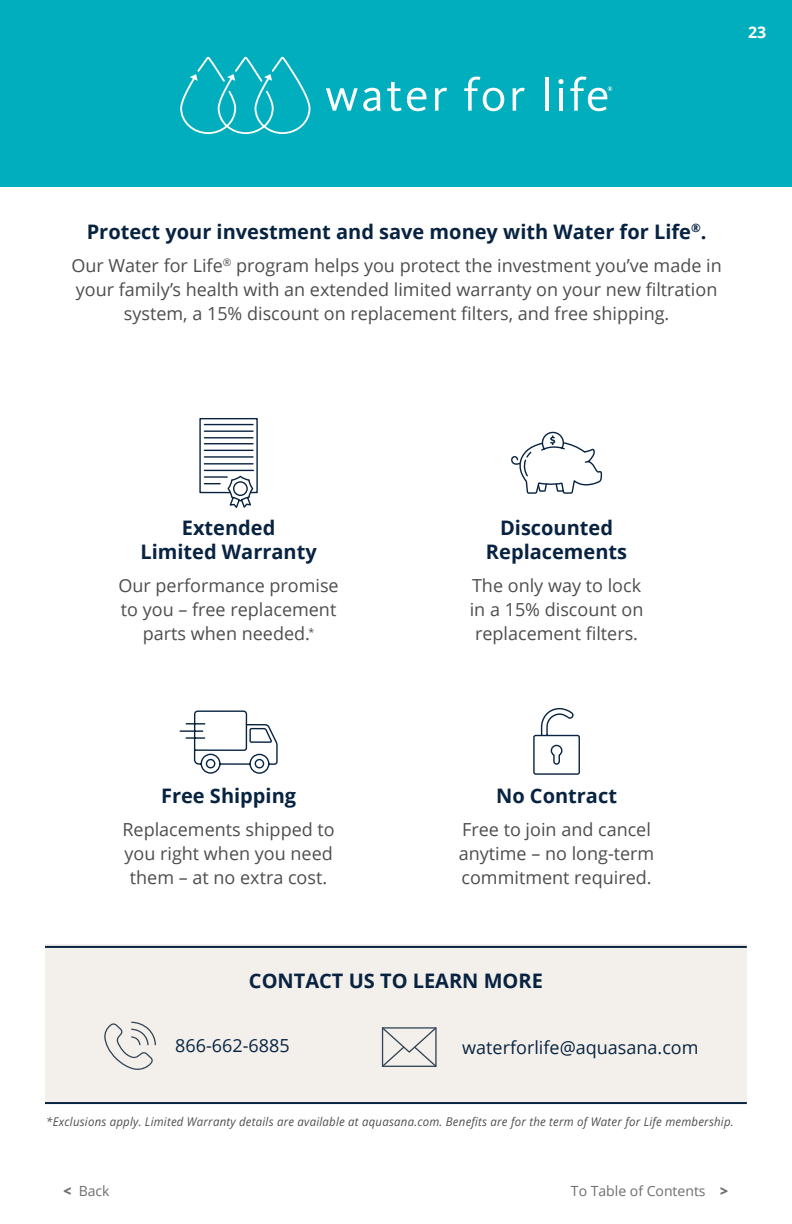
<style>
.page{position:relative;width:792px;height:1224px;background:#fff}
.page>*{position:absolute;margin:0;border:0;box-sizing:border-box;transform-origin:0 0}
.t1{font:700 20px/24px "Open Sans";color:#082341;text-align:center}
.t2{font:18px/24px "Open Sans";color:#4d4d4f;text-align:center}
.t3{font:18px "Open Sans";color:#082341}
.t4{font:700 16px "Open Sans";color:#fff}
.t5{font:14px "Open Sans";color:#6d6e71}
.t6{font:italic 12px "Open Sans";letter-spacing:.02em;color:#4d4d4f;scale:.95 1}
.s1{font-weight:800}
</style>
<div class="page">
<div style="left:45px;top:945px;width:702px;height:159px;background:#f3f0eb"></div>
<div style="left:1px;top:0;width:791px;height:186px;background:#00aebd"></div>
<hr style="left:45px;top:946px;width:702px;height:2px;background:#082341">
<hr style="left:45px;top:1102px;width:702px;height:2px;background:#082341">
<svg style="left:511px;top:431px;width:92px;height:63px"></svg>
<svg style="left:199px;top:418px;width:59px;height:90px"></svg>
<svg style="left:533px;top:708px;width:47px;height:67px"></svg>
<svg style="left:179px;top:710px;width:99px;height:64px"></svg>
<svg style="left:382px;top:1027px;width:55px;height:40px"></svg>
<svg style="left:104px;top:1022px;width:52px;height:48px"></svg>
<svg style="left:180px;top:57px;width:130px;height:77px"></svg>
<svg style="left:326px;top:88px;width:55px;height:23px"></svg>
<svg style="left:387px;top:82px;width:39px;height:29px"></svg>
<svg style="left:435px;top:88px;width:12px;height:23px"></svg>
<svg style="left:464px;top:77px;width:40px;height:34px"></svg>
<svg style="left:513px;top:88px;width:12px;height:23px"></svg>
<hr style="left:545px;top:77px;width:4px;height:34px;background:#fff">
<hr style="left:559px;top:88px;width:4px;height:23px;background:#fff">
<svg style="left:558px;top:79px;width:6px;height:5px"></svg>
<svg style="left:570px;top:77px;width:42px;height:34px"></svg>
<p class="t4" style="left:748px;top:20px;width:20px">23</p>
<p class="t1" style="left:87px;top:219px;width:621px">Protect your investment and save money with Water for Life<sup>®</sup>.</p>
<p class="t2" style="left:71px;top:253px;width:652px">Our Water for Life<sup>®</sup> program helps you protect the investment you’ve made in your family’s health with an extended limited warranty on your new filtration system, a 15% discount on replacement filters, and free shipping.</p>
<p class="t1" style="left:140px;top:515px;width:178px">Extended<br>Limited Warranty</p>
<p class="t2" style="left:118px;top:573px;width:222px">Our performance promise to you – free replacement parts when needed.<sup>*</sup></p>
<p class="t1" style="left:161px;top:783px;width:137px">Free Shipping</p>
<p class="t2" style="left:122px;top:817px;width:214px">Replacements shipped to you right when you need them – at no extra cost.</p>
<p class="t1" style="left:486px;top:515px;width:143px">Discounted<br>Replacements</p>
<p class="t2" style="left:470px;top:573px;width:175px;text-align:left">The only way to lock in a 15% discount on replacement filters.</p>
<p class="t1" style="left:496px;top:783px;width:122px">No Contract</p>
<p class="t2" style="left:459px;top:817px;width:197px;text-align:left">Free to join and cancel anytime – no long-term commitment required.</p>
<p class="t1" style="left:249px;top:968px;width:295px">CONTACT US TO LEARN MORE</p>
<p class="t3" style="left:175px;top:1034px;width:116px">866-662-6885</p>
<p class="t3" style="left:462px;top:1035px;width:238px">waterforlife@aquasana.com</p>
<p class="t6" style="left:46px;top:1114px;width:725px">*Exclusions apply. Limited Warranty details are available at aquasana.com. Benefits are for the term of Water for Life membership.</p>
<p class="t5" style="left:64px;top:1181px;width:48px"><span class="s1">&lt;</span> Back</p>
<p class="t5" style="left:571px;top:1181px;width:159px">To Table of Contents <span class="s1">&gt;</span></p>
</div>
